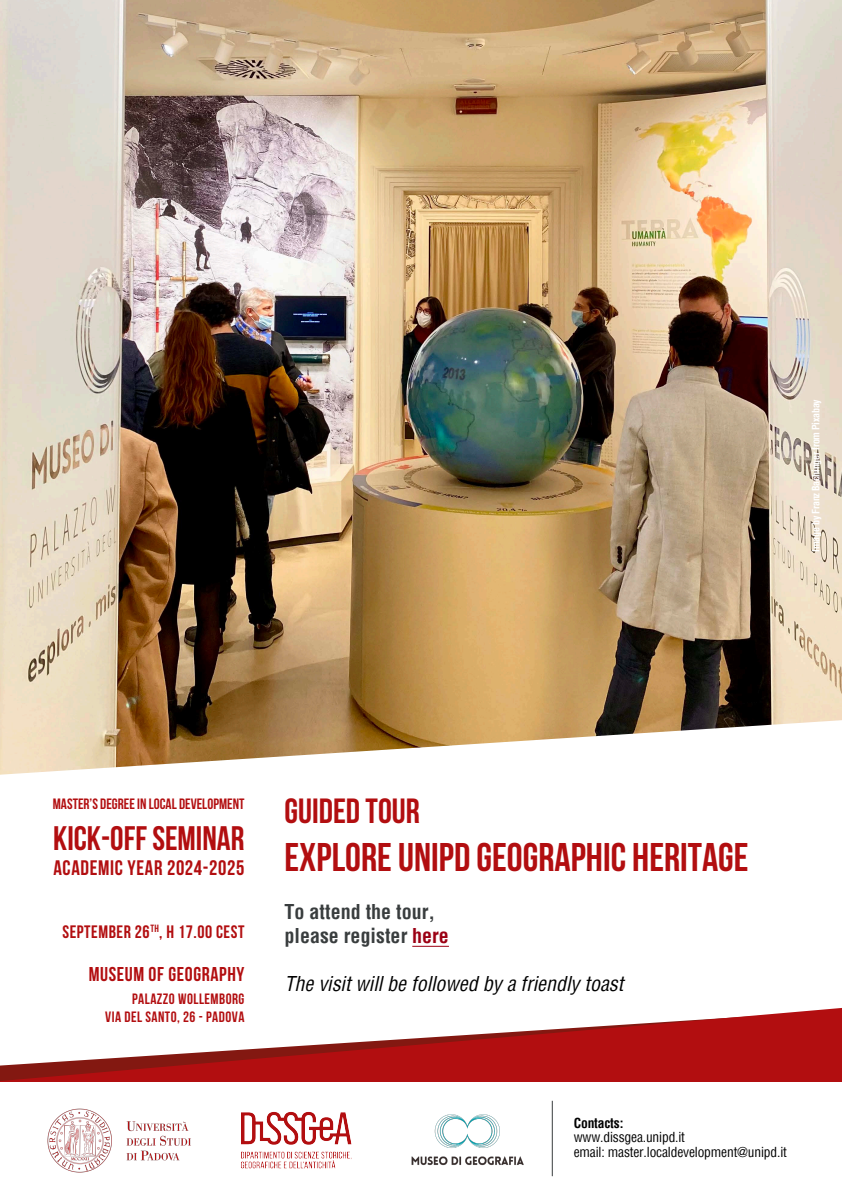
<style>
.page{position:relative;width:842px;height:1191px;background:#fff}
.page>*{position:absolute;margin:0;border:0;box-sizing:border-box;transform-origin:0 0}
.t1{font:700 40px "Bebas Neue";color:#b20e10}
.t2{font:700 35px "Bebas Neue";color:#b20e10}
.t3{font:700 34px "Bebas Neue";color:#b20e10}
.t4{font:700 21px "Bebas Neue";letter-spacing:.03em;color:#b20e10}
.t5{font:italic condensed 20px "Helvetica";color:#000}
.t6{font:700 condensed 20px/24px "Helvetica";color:#393d3e}
.t7{font:700 20px "Bebas Neue";letter-spacing:.03em;color:#b20e10}
.t8{font:700 18px "Bebas Neue";letter-spacing:.03em;color:#b20e10}
.t9{font:700 15px/18px "Bebas Neue";letter-spacing:.03em;color:#b20e10;text-align:right}
.t10{font:700 15px "Bebas Neue";color:#b20e10}
.t11{font:condensed 13.5px/14.4px "Helvetica";letter-spacing:-.01em;color:#000}
.t12{font:700 condensed 13.5px "Helvetica";letter-spacing:-.01em;color:#000}
.t13{font:700 condensed 10px "Helvetica";letter-spacing:-.025em;color:#fff}
.s1{color:#9b0014}
</style>
<div class="page">
<img style="left:0;top:0;width:842px;height:720px">
<svg style="left:0;top:720px;width:842px;height:227px"></svg>
<svg style="left:0;top:1008px;width:842px;height:74px;fill:#b20e10"></svg>
<hr style="left:552px;top:1100px;width:1px;height:76px;background:#393d3e">
<img style="left:241px;top:1111px;width:111px;height:58px">
<img style="left:47px;top:1108px;width:144px;height:65px">
<img style="left:411px;top:1114px;width:113px;height:52px">
<hr style="left:412px;top:945px;width:37px;height:1px;background:#9b0014">
<p class="t13" style="left:809px;top:551px;width:154px;rotate:-90deg">Image by Franz Bachinger from Pixabay</p>
<p class="t10" style="left:53px;top:795px;width:193px">MASTER’S DEGREE IN LOCAL DEVELOPMENT</p>
<h3 class="t3" style="left:53px;top:819px;width:193px">KICK-OFF SEMINAR</h3>
<h3 class="t4" style="left:53px;top:856px;width:192px">ACADEMIC YEAR 2024-2025</h3>
<h3 class="t8" style="left:63px;top:922px;width:183px">SEPTEMBER 26<sup>TH</sup>, H 17.00 CEST</h3>
<h3 class="t7" style="left:89px;top:963px;width:157px">MUSEUM OF GEOGRAPHY</h3>
<p class="t9" style="left:105px;top:989px;width:141px">PALAZZO WOLLEMBORG<br>VIA DEL SANTO, 26 - PADOVA</p>
<h2 class="t2" style="left:285px;top:792px;width:137px">GUIDED TOUR</h2>
<h1 class="t1" style="left:285px;top:835px;width:466px">EXPLORE UNIPD GEOGRAPHIC HERITAGE</h1>
<h3 class="t6" style="left:285px;top:899px;width:166px">To attend the tour, please register <span class="s1">here</span></h3>
<h3 class="t5" style="left:285px;top:971px;width:340px">The visit will be followed by a friendly toast</h3>
<p class="t12" style="left:574px;top:1113px;width:51px">Contacts:</p>
<p class="t11" style="left:574px;top:1129px;width:215px">www.dissgea.unipd.it<br>email: master.localdevelopment@unipd.it</p>
</div>
